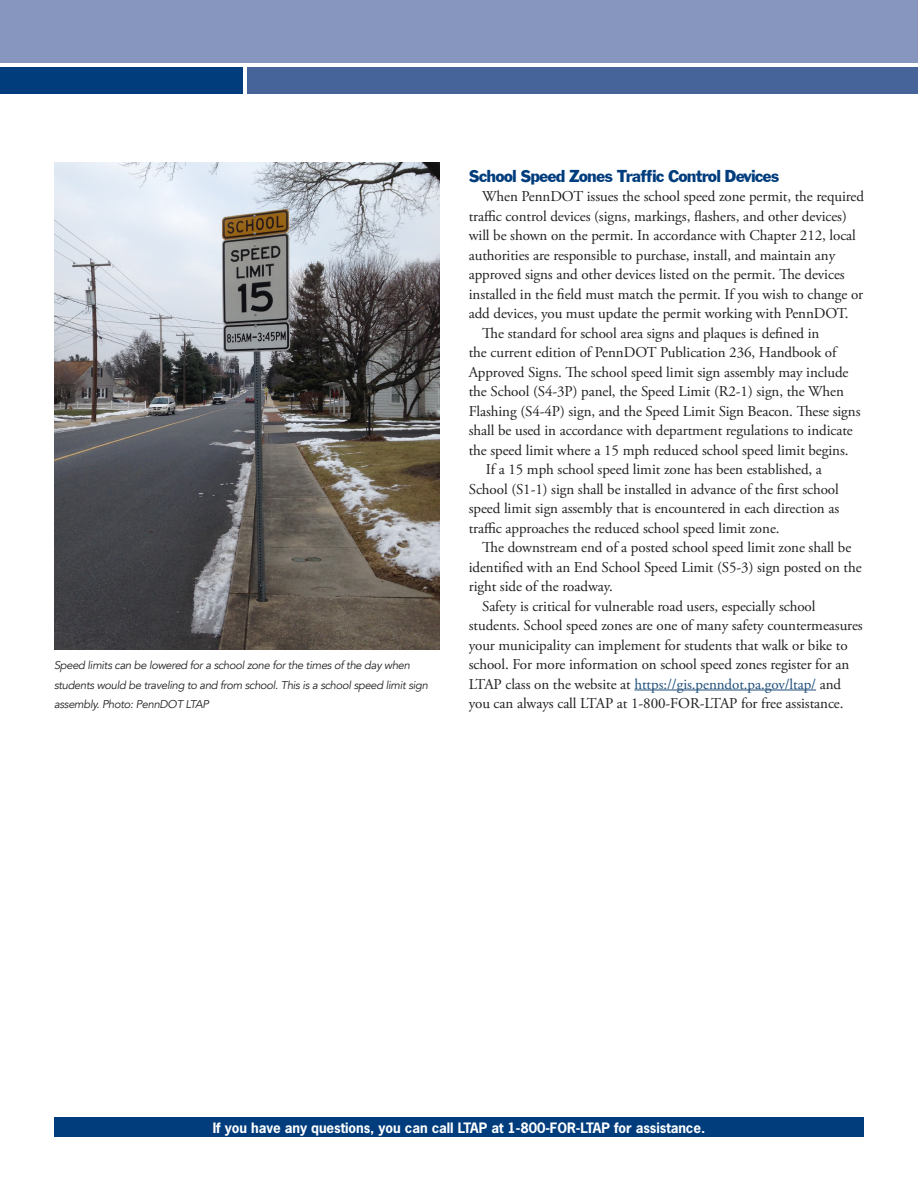
<style>
.page{position:relative;width:918px;height:1188px;background:#fff}
.page>*{position:absolute;margin:0;border:0;box-sizing:border-box;transform-origin:0 0}
.SUBHEAD{font:18px "Franklin Gothic";letter-spacing:-.05em;color:#013d7d}
._1ST_PARA{font:15px/19.5px "Adobe Garamond Pro";letter-spacing:-.005em;color:#231f20}
.CHART_HEAD{font:700 13.5px "News Gothic Std";letter-spacing:-.005em;color:#fff}
.captions{font:italic 11.25px/19.5px "Avenir";letter-spacing:-.03em;color:#231f20}
.s1{color:#1f4e79}
</style>
<div class="page">
<div style="left:0;top:0;width:918px;height:63px;background:#8696bf"></div>
<div style="left:0;top:68px;width:243px;height:26px;background:#013d7d"></div>
<div style="left:248px;top:68px;width:670px;height:26px;background:#46639a"></div>
<div style="left:54px;top:1118px;width:810px;height:19px;background:#013d7d"></div>
<hr style="left:634px;top:690px;width:182px;height:1px;background:#1f4e79">
<img style="left:54px;top:162px;width:386px;height:488px">
<p class="captions" style="left:54px;top:656px;width:376px">Speed limits can be lowered for a school zone for the times of the day when students would be traveling to and from school. This is a school speed limit sign assembly. Photo: PennDOT LTAP</p>
<p class="SUBHEAD" style="left:469px;top:165px;width:312px">School Speed Zones Traffic Control Devices</p>
<p class="_1ST_PARA" style="left:469px;top:187px;width:397px;text-indent:14px">When PennDOT issues the school speed zone permit, the required traffic control devices (signs, markings, flashers, and other devices) will be shown on the permit. In accordance with Chapter 212, local authorities are responsible to purchase, install, and maintain any approved signs and other devices listed on the permit. The devices installed in the field must match the permit. If you wish to change or add devices, you must update the permit working with PennDOT.</p>
<p class="_1ST_PARA" style="left:469px;top:324px;width:393px;text-indent:14px">The standard for school area signs and plaques is defined in<br>the current edition of PennDOT Publication 236, Handbook of Approved Signs. The school speed limit sign assembly may include the School (S4-3P) panel, the Speed Limit (R2-1) sign, the When Flashing (S4-4P) sign, and the Speed Limit Sign Beacon. These signs shall be used in accordance with department regulations to indicate the speed limit where a 15 mph reduced school speed limit begins.</p>
<p class="_1ST_PARA" style="left:469px;top:460px;width:372px;text-indent:17px">If a 15 mph school speed limit zone has been established, a School (S1‑1) sign shall be installed in advance of the first school speed limit sign assembly that is encountered in each direction as traffic approaches the reduced school speed limit zone.</p>
<p class="_1ST_PARA" style="left:469px;top:538px;width:394px;text-indent:14px">The downstream end of a posted school speed limit zone shall be identified with an End School Speed Limit (S5‑3) sign posted on the right side of the roadway.</p>
<p class="_1ST_PARA" style="left:469px;top:597px;width:395px;text-indent:14px">Safety is critical for vulnerable road users, especially school students. School speed zones are one of many safety countermeasures your municipality can implement for students that walk or bike to school. For more information on school speed zones register for an LTAP class on the website at <span class="s1">https://gis.penndot.pa.gov/ltap/</span> and you can always call LTAP at 1-800-FOR-LTAP for free assistance.</p>
<p class="CHART_HEAD" style="left:213px;top:1118px;width:494px">If you have any questions, you can call LTAP at 1-800-FOR-LTAP for assistance.</p>
</div>
